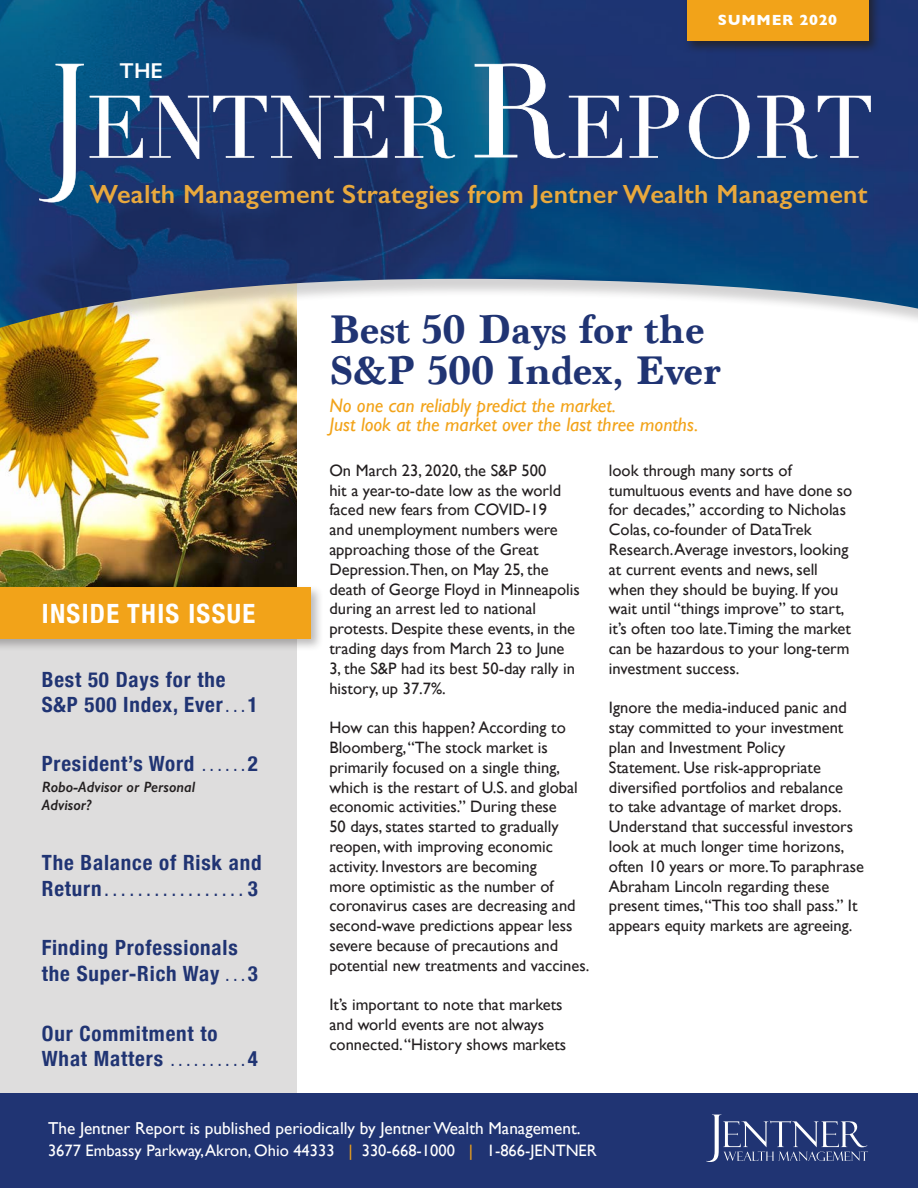
<style>
.page{position:relative;width:918px;height:1188px;background:#fff}
.page>*{position:absolute;margin:0;border:0;box-sizing:border-box;transform-origin:0 0}
.t1{font:700 42px/40.5px "Marion";color:#203473}
.t2{font:700 condensed 26.55px "Helvetica Neue";letter-spacing:.05em;color:#fff}
.t3{font:600 26.4px "Gill Sans";letter-spacing:.01em;color:#e9a93d}
.t4{font:600 21.6px "Gill Sans";color:#fff}
.t5{font:700 condensed 21px/25.2px "Helvetica Neue";letter-spacing:.04em;color:#203473}
.t6{font:italic 19.5px "Gill Sans";color:#f2a319}
.t7{font:17.25px "Gill Sans";color:#fff}
.t8{font:16.5px/19.8px "Gill Sans";color:#231f20}
.t9{font:16.5px "Gill Sans";color:#fff}
.t10{font:italic 600 15px/18px "Gill Sans";color:#231f20}
.t11{font:700 condensed 15px "Helvetica Neue";color:#203473}
.t12{font:700 15px "Gill Sans";letter-spacing:.05em;color:#fff}
.s1{font-size:13.5px}
.s2{font-size:21px}
.s3{color:#f2a319}
</style>
<div class="page">
<div style="left:0;top:0;width:297px;height:1188px;background:#dedddd"></div>
<img style="left:0;top:358px;width:297px;height:226px">
<div style="left:0;top:0;width:918px;height:358px;background:#231f20;opacity:.2"></div>
<img style="left:0;top:0;width:918px;height:328px">
<svg style="left:39px;top:64px;width:45px;height:138px;background:#5080a4"></svg>
<svg style="left:90px;top:96px;width:53px;height:62px;background:#5a7ea3"></svg>
<svg style="left:150px;top:96px;width:237px;height:63px;background:#52638e"></svg>
<svg style="left:395px;top:95px;width:60px;height:63px"></svg>
<svg style="left:475px;top:63px;width:147px;height:95px"></svg>
<svg style="left:630px;top:95px;width:49px;height:63px"></svg>
<svg style="left:689px;top:93px;width:61px;height:66px"></svg>
<svg style="left:757px;top:95px;width:114px;height:63px"></svg>
<div style="left:683px;top:0;width:198px;height:54px;background:#231f20;opacity:.8"></div>
<div style="left:687px;top:0;width:181px;height:40px;background:#f2a319"></div>
<div style="left:0;top:584px;width:324px;height:68px;background:#231f20;opacity:.3"></div>
<div style="left:0;top:587px;width:310px;height:52px;background:#f2a319"></div>
<div style="left:0;top:1094px;width:918px;height:94px;background:#203473"></div>
<svg style="left:706px;top:1115px;width:162px;height:47px"></svg>
<p class="t4" style="left:120px;top:58px;width:45px">THE</p>
<p class="t12" style="left:718px;top:8px;width:121px">SUMMER 2020</p>
<p class="t3" style="left:90px;top:179px;width:780px">Wealth Management Strategies from Jentner Wealth Management</p>
<p class="t2" style="left:42px;top:592px;width:215px">INSIDE THIS ISSUE</p>
<p class="t5" style="left:42px;top:665px;width:218px">Best 50 Days for the<br>S&amp;P 500 Index, Ever <span class="s1">. .</span> 1</p>
<p class="t5" style="left:42px;top:750px;width:218px">President’s Word <span class="s1">. . . . .</span> 2</p>
<p class="t10" style="left:42px;top:778px;width:155px">Robo-Advisor or Personal<br>Advisor?</p>
<p class="t5" style="left:42px;top:849px;width:221px">The Balance of Risk and</p>
<p class="t11" style="left:42px;top:878px;width:218px"><span class="s2">Return</span> . . . . . . . . . . . . . . . . . <span class="s2">3</span></p>
<p class="t5" style="left:42px;top:934px;width:217px">Finding Professionals the Super-Rich Way <span class="s1">. .</span> 3</p>
<p class="t5" style="left:42px;top:1020px;width:217px">Our Commitment to<br>What Matters <span class="s1">. . . . . . . . .</span> 4</p>
<p class="t1" style="left:329px;top:310px;width:393px">Best 50 Days for the<br>S&amp;P 500 Index, Ever</p>
<p class="t6" style="left:329px;top:394px;width:288px">No one can reliably predict the market.</p>
<p class="t6" style="left:329px;top:414px;width:371px">Just look at the market over the last three months.</p>
<p class="t8" style="left:329px;top:460px;width:252px">On March 23, 2020, the S&amp;P 500<br>hit a year-to-date low as the world faced new fears from COVID-19<br>and unemployment numbers were approaching those of the Great<br>Depression.Then, on May 25, the death of George Floyd in Minneapolis during an arrest led to national protests. Despite these events, in the trading days from March 23 to June<br>3, the S&amp;P had its best 50-day rally in history, up 37.7%.</p>
<p class="t8" style="left:329px;top:718px;width:261px">How can this happen? According to Bloomberg, “The stock market is primarily focused on a single thing, which is the restart of U.S. and global economic activities.” During these<br>50 days, states started to gradually reopen, with improving economic activity. Investors are becoming<br>more optimistic as the number of coronavirus cases are decreasing and second-wave predictions appear less severe because of precautions and potential new treatments and vaccines.</p>
<p class="t8" style="left:329px;top:995px;width:238px">It’s important to note that markets and world events are not always connected. “History shows markets</p>
<p class="t8" style="left:609px;top:460px;width:245px">look through many sorts of tumultuous events and have done so for decades,” according to Nicholas<br>Colas, co-founder of DataTrek<br>Research. Average investors, looking at current events and news, sell when they should be buying. If you wait until “things improve” to start, it’s often too late.Timing the market can be hazardous to your long-term investment success.</p>
<p class="t8" style="left:609px;top:698px;width:257px">Ignore the media-induced panic and stay committed to your investment plan and Investment Policy<br>Statement. Use risk-appropriate diversified portfolios and rebalance<br>to take advantage of market drops.<br>Understand that successful investors look at much longer time horizons, often 10 years or more.To paraphrase Abraham Lincoln regarding these present times, “This too shall pass.” It appears equity markets are agreeing.</p>
<p class="t7" style="left:48px;top:1118px;width:534px">The Jentner Report is published periodically by Jentner Wealth Management.</p>
<p class="t9" style="left:48px;top:1141px;width:550px">3677 Embassy Parkway, Akron, Ohio 44333 <span class="s3">|</span> 330-668-1000 <span class="s3">|</span> 1-866-JENTNER</p>
</div>
